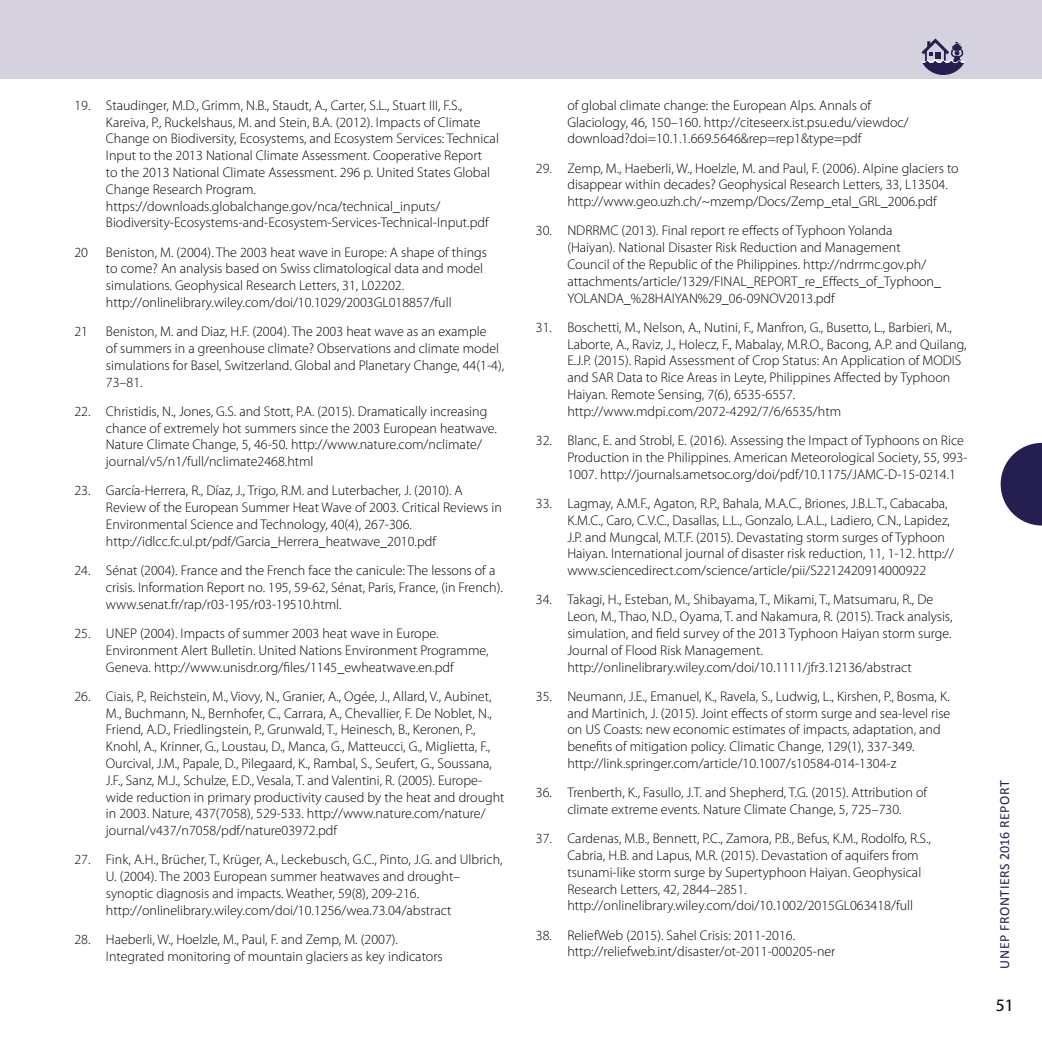
<style>
.page{position:relative;width:1042px;height:1042px;background:#fff}
.page>*{position:absolute;margin:0;border:0;box-sizing:border-box;transform-origin:0 0}
.t1{font:17.5px "Myriad Pro";color:#000}
.t2{font:300 14px/16.8px "Myriad Pro";color:#000}
.t3{font:14px "Calibri";letter-spacing:.04em;color:#251f50}
</style>
<div class="page">
<div style="left:0;top:0;width:1042px;height:79px;background:#d5d1de"></div>
<svg style="left:921px;top:38px;width:44px;height:37px"></svg>
<svg style="left:1000px;top:443px;width:42px;height:82px"></svg>
<p class="t2" style="left:106px;top:97px;width:394px;text-indent:-32px">19. Staudinger, M.D., Grimm, N.B., Staudt, A., Carter, S.L., Stuart III, F.S., Kareiva, P., Ruckelshaus, M. and Stein, B.A. (2012). Impacts of Climate Change on Biodiversity, Ecosystems, and Ecosystem Services: Technical Input to the 2013 National Climate Assessment. Cooperative Report<br>to the 2013 National Climate Assessment. 296 p. United States Global Change Research Program. https://downloads.globalchange.gov/nca/technical_inputs/ Biodiversity-Ecosystems-and-Ecosystem-Services-Technical-Input.pdf</p>
<p class="t2" style="left:74px;top:243px;width:15px">20</p>
<p class="t2" style="left:106px;top:243px;width:383px">Beniston, M. (2004). The 2003 heat wave in Europe: A shape of things to come? An analysis based on Swiss climatological data and model simulations. Geophysical Research Letters, 31, L02202. http://onlinelibrary.wiley.com/doi/10.1029/2003GL018857/full</p>
<p class="t2" style="left:74px;top:323px;width:15px">21</p>
<p class="t2" style="left:106px;top:323px;width:400px">Beniston, M. and Diaz, H.F. (2004). The 2003 heat wave as an example<br>of summers in a greenhouse climate? Observations and climate model simulations for Basel, Switzerland. Global and Planetary Change, 44(1-4), 73–81.</p>
<p class="t2" style="left:106px;top:403px;width:392px;text-indent:-32px">22. Christidis, N., Jones, G.S. and Stott, P.A. (2015). Dramatically increasing chance of extremely hot summers since the 2003 European heatwave.<br>Nature Climate Change, 5, 46-50. http://www.nature.com/nclimate/ journal/v5/n1/full/nclimate2468.html</p>
<p class="t2" style="left:106px;top:482px;width:397px;text-indent:-32px">23. García-Herrera, R., Díaz, J., Trigo, R.M. and Luterbacher, J. (2010). A Review of the European Summer Heat Wave of 2003. Critical Reviews in Environmental Science and Technology, 40(4), 267-306. http://idlcc.fc.ul.pt/pdf/Garcia_Herrera_heatwave_2010.pdf</p>
<p class="t2" style="left:106px;top:562px;width:398px;text-indent:-32px">24. Sénat (2004). France and the French face the canicule: The lessons of a crisis. Information Report no. 195, 59-62, Sénat, Paris, France, (in French). www.senat.fr/rap/r03-195/r03-19510.html.</p>
<p class="t2" style="left:106px;top:625px;width:384px;text-indent:-32px">25. UNEP (2004). Impacts of summer 2003 heat wave in Europe.<br>Environment Alert Bulletin. United Nations Environment Programme,<br>Geneva. http://www.unisdr.org/files/1145_ewheatwave.en.pdf</p>
<p class="t2" style="left:106px;top:687px;width:400px;text-indent:-32px">26. Ciais, P., Reichstein, M., Viovy, N., Granier, A., Ogée, J., Allard, V., Aubinet, M., Buchmann, N., Bernhofer, C., Carrara, A., Chevallier, F. De Noblet, N., Friend, A.D., Friedlingstein, P., Grunwald, T., Heinesch, B., Keronen, P., Knohl, A., Krinner, G., Loustau, D., Manca, G., Matteucci, G., Miglietta, F., Ourcival, J.M., Papale, D., Pilegaard, K., Rambal, S., Seufert, G., Soussana, J.F., Sanz, M.J., Schulze, E.D., Vesala, T. and Valentini, R. (2005). Europe&shy;wide reduction in primary productivity caused by the heat and drought in 2003. Nature, 437(7058), 529-533. http://www.nature.com/nature/ journal/v437/n7058/pdf/nature03972.pdf</p>
<p class="t2" style="left:106px;top:851px;width:398px;text-indent:-32px">27. Fink, A.H., Brücher, T., Krüger, A., Leckebusch, G.C., Pinto, J.G. and Ulbrich, U. (2004). The 2003 European summer heatwaves and drought– synoptic diagnosis and impacts. Weather, 59(8), 209-216. http://onlinelibrary.wiley.com/doi/10.1256/wea.73.04/abstract</p>
<p class="t2" style="left:106px;top:931px;width:338px;text-indent:-32px">28. Haeberli, W., Hoelzle, M., Paul, F. and Zemp, M. (2007).<br>Integrated monitoring of mountain glaciers as key indicators</p>
<p class="t2" style="left:567px;top:97px;width:343px">of global climate change: the European Alps. Annals of<br>Glaciology, 46, 150–160. http://citeseerx.ist.psu.edu/viewdoc/ download?doi=10.1.1.669.5646&amp;rep=rep1&amp;type=pdf</p>
<p class="t2" style="left:567px;top:159px;width:393px;text-indent:-32px">29. Zemp, M., Haeberli, W., Hoelzle, M. and Paul, F. (2006). Alpine glaciers to disappear within decades? Geophysical Research Letters, 33, L13504. http://www.geo.uzh.ch/~mzemp/Docs/Zemp_etal_GRL_2006.pdf</p>
<p class="t2" style="left:567px;top:222px;width:375px;text-indent:-32px">30. NDRRMC (2013). Final report re effects of Typhoon Yolanda (Haiyan). National Disaster Risk Reduction and Management Council of the Republic of the Philippines. http://ndrrmc.gov.ph/ attachments/article/1329/FINAL_REPORT_re_Effects_of_Typhoon_ YOLANDA_%28HAIYAN%29_06-09NOV2013.pdf</p>
<p class="t2" style="left:567px;top:319px;width:401px;text-indent:-32px">31. Boschetti, M., Nelson, A., Nutini, F., Manfron, G., Busetto, L., Barbieri, M., Laborte, A., Raviz, J., Holecz, F., Mabalay, M.R.O., Bacong, A.P. and Quilang, E.J.P. (2015). Rapid Assessment of Crop Status: An Application of MODIS and SAR Data to Rice Areas in Leyte, Philippines Affected by Typhoon Haiyan. Remote Sensing, 7(6), 6535-6557. http://www.mdpi.com/2072-4292/7/6/6535/htm</p>
<p class="t2" style="left:567px;top:432px;width:401px;text-indent:-32px">32. Blanc, E. and Strobl, E. (2016). Assessing the Impact of Typhoons on Rice<br>Production in the Philippines. American Meteorological Society, 55, 993-<br>1007. http://journals.ametsoc.org/doi/pdf/10.1175/JAMC-D-15-0214.1</p>
<p class="t2" style="left:567px;top:495px;width:388px;text-indent:-32px">33. Lagmay, A.M.F., Agaton, R.P., Bahala, M.A.C., Briones, J.B.L.T., Cabacaba, K.M.C., Caro, C.V.C., Dasallas, L.L., Gonzalo, L.A.L., Ladiero, C.N., Lapidez, J.P. and Mungcal, M.T.F. (2015). Devastating storm surges of Typhoon Haiyan. International journal of disaster risk reduction, 11, 1-12. http:// www.sciencedirect.com/science/article/pii/S2212420914000922</p>
<p class="t2" style="left:567px;top:591px;width:386px;text-indent:-32px">34. Takagi, H., Esteban, M., Shibayama, T., Mikami, T., Matsumaru, R., De Leon, M., Thao, N.D., Oyama, T. and Nakamura, R. (2015). Track analysis, simulation, and field survey of the 2013 Typhoon Haiyan storm surge.<br>Journal of Flood Risk Management. http://onlinelibrary.wiley.com/doi/10.1111/jfr3.12136/abstract</p>
<p class="t2" style="left:567px;top:687px;width:384px;text-indent:-32px">35. Neumann, J.E., Emanuel, K., Ravela, S., Ludwig, L., Kirshen, P., Bosma, K. and Martinich, J. (2015). Joint effects of storm surge and sea-level rise on US Coasts: new economic estimates of impacts, adaptation, and benefits of mitigation policy. Climatic Change, 129(1), 337-349. http://link.springer.com/article/10.1007/s10584-014-1304-z</p>
<p class="t2" style="left:536px;top:784px;width:393px;text-align:center">36. Trenberth, K., Fasullo, J.T. and Shepherd, T.G. (2015). Attribution of climate extreme events. Nature Climate Change, 5, 725–730.</p>
<p class="t2" style="left:567px;top:830px;width:365px;text-indent:-32px">37. Cardenas, M.B., Bennett, P.C., Zamora, P.B., Befus, K.M., Rodolfo, R.S., Cabria, H.B. and Lapus, M.R. (2015). Devastation of aquifers from tsunami-like storm surge by Supertyphoon Haiyan. Geophysical Research Letters, 42, 2844–2851. http://onlinelibrary.wiley.com/doi/10.1002/2015GL063418/full</p>
<p class="t2" style="left:567px;top:926px;width:269px;text-indent:-32px">38. ReliefWeb (2015). Sahel Crisis: 2011-2016. http://reliefweb.int/disaster/ot-2011-000205-ner</p>
<p class="t3" style="left:995px;top:968px;width:190px;rotate:-90deg">UNEP FRONTIERS 2016 REPORT</p>
<p class="t1" style="left:996px;top:994px;width:19px">51</p>
</div>
